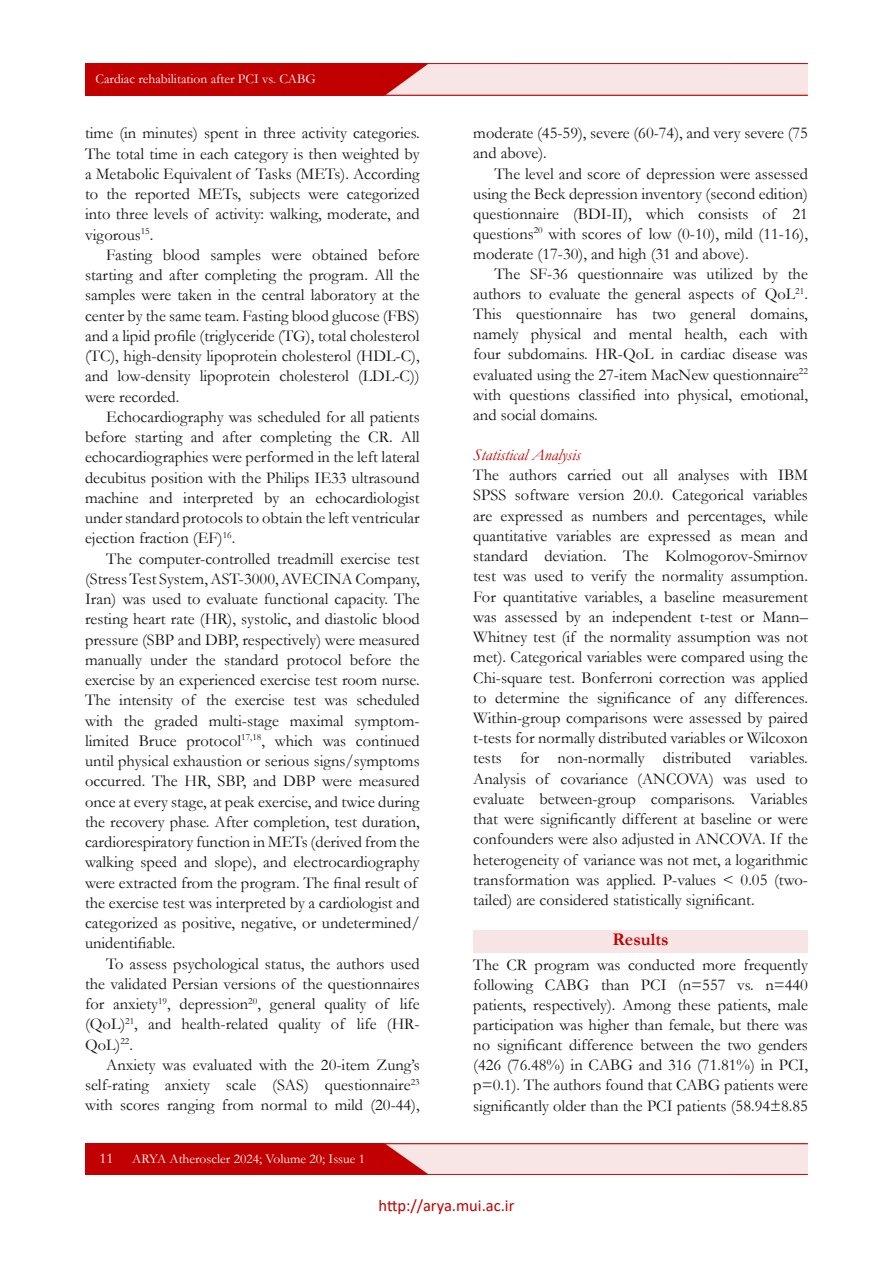
<style>
.page{position:relative;width:893px;height:1263px;background:#fff}
.page>*{position:absolute;margin:0;border:0;box-sizing:border-box;transform-origin:0 0}
.t1{font:700 18px "Garamond";color:#c00000}
.t2{font:16.5px/20.2px "Garamond";color:#111;text-align:justify}
.t3{font:16.5px "Calibri";color:#c00000}
.t4{font:italic 16.5px "Garamond";color:#c00000}
.t5{font:15px "Garamond";color:#fff}
.t6{font:13.5px "Garamond";color:#fff}
</style>
<div class="page">
<img style="left:85px;top:1143px;width:723px;height:32px">
<img style="left:85px;top:64px;width:723px;height:32px">
<div style="left:473px;top:931px;width:335px;height:22px;background:#f7e4e4"></div>
<p class="t6" style="left:96px;top:70px;width:222px">Cardiac rehabilitation after PCI vs. CABG</p>
<p class="t2" style="left:85px;top:123px;width:336px">time (in minutes) spent in three activity categories.<br>The total time in each category is then weighted by a Metabolic Equivalent of Tasks (METs). According to the reported METs, subjects were categorized into three levels of activity: walking, moderate, and vigorous<sup>15</sup>.</p>
<p class="t2" style="left:85px;top:244px;width:336px;text-indent:21px">Fasting blood samples were obtained before starting and after completing the program. All the samples were taken in the central laboratory at the center by the same team. Fasting blood glucose (FBS) and a lipid profile (triglyceride (TG), total cholesterol (TC), high-density lipoprotein cholesterol (HDL-C), and low-density lipoprotein cholesterol (LDL-C)) were recorded.</p>
<p class="t2" style="left:85px;top:406px;width:336px;text-indent:21px">Echocardiography was scheduled for all patients before starting and after completing the CR. All echocardiographies were performed in the left lateral decubitus position with the Philips IE33 ultrasound machine and interpreted by an echocardiologist under standard protocols to obtain the left ventricular ejection fraction (EF)<sup>16</sup>.</p>
<p class="t2" style="left:85px;top:548px;width:336px;text-align:left;text-indent:21px">The computer-controlled treadmill exercise test (Stress Test System, AST-3000, AVECINA Company, Iran) was used to evaluate functional capacity. The resting heart rate (HR), systolic, and diastolic blood pressure (SBP and DBP, respectively) were measured manually under the standard protocol before the exercise by an experienced exercise test room nurse.<br>The intensity of the exercise test was scheduled with the graded multi-stage maximal symptom&shy;limited Bruce protocol<sup>17,18</sup>, which was continued until physical exhaustion or serious signs/symptoms occurred. The HR, SBP, and DBP were measured once at every stage, at peak exercise, and twice during the recovery phase. After completion, test duration, cardiorespiratory function in METs (derived from the walking speed and slope), and electrocardiography were extracted from the program. The final result of the exercise test was interpreted by a cardiologist and categorized as positive, negative, or undetermined/ unidentifiable.</p>
<p class="t2" style="left:85px;top:953px;width:336px;text-indent:21px">To assess psychological status, the authors used the validated Persian versions of the questionnaires for anxiety<sup>19</sup>, depression<sup>20</sup>, general quality of life (QoL)<sup>21</sup>, and health-related quality of life (HR-QoL)<sup>22</sup>.</p>
<p class="t2" style="left:85px;top:1054px;width:336px;text-indent:21px">Anxiety was evaluated with the 20-item Zung’s self-rating anxiety scale (SAS) questionnaire<sup>23 </sup>with scores ranging from normal to mild (20-44),</p>
<p class="t5" style="left:99px;top:1148px;width:16px">11</p>
<p class="t6" style="left:132px;top:1149px;width:234px">ARYA Atheroscler 2024; Volume 20; Issue 1</p>
<p class="t2" style="left:473px;top:123px;width:336px">moderate (45-59), severe (60-74), and very severe (75 and above).</p>
<p class="t2" style="left:473px;top:163px;width:336px;text-indent:21px">The level and score of depression were assessed using the Beck depression inventory (second edition) questionnaire (BDI-II), which consists of 21 questions<sup>20</sup> with scores of low (0-10), mild (11-16), moderate (17-30), and high (31 and above).</p>
<p class="t2" style="left:473px;top:263px;width:336px;text-indent:21px">The SF-36 questionnaire was utilized by the authors to evaluate the general aspects of QoL<sup>21</sup>.<br>This questionnaire has two general domains, namely physical and mental health, each with four subdomains. HR-QoL in cardiac disease was evaluated using the 27-item MacNew questionnaire<sup>22 </sup>with questions classified into physical, emotional, and social domains.</p>
<p class="t4" style="left:473px;top:444px;width:109px">Statistical Analysis</p>
<p class="t2" style="left:473px;top:464px;width:336px">The authors carried out all analyses with IBM SPSS software version 20.0. Categorical variables are expressed as numbers and percentages, while quantitative variables are expressed as mean and standard deviation. The Kolmogorov-Smirnov test was used to verify the normality assumption.<br>For quantitative variables, a baseline measurement was assessed by an independent t-test or Mann– Whitney test (if the normality assumption was not met). Categorical variables were compared using the Chi-square test. Bonferroni correction was applied to determine the significance of any differences.<br>Within-group comparisons were assessed by paired t-tests for normally distributed variables or Wilcoxon tests for non-normally distributed variables.<br>Analysis of covariance (ANCOVA) was used to evaluate between-group comparisons. Variables that were significantly different at baseline or were confounders were also adjusted in ANCOVA. If the heterogeneity of variance was not met, a logarithmic transformation was applied. P-values &lt; 0.05 (two&shy;tailed) are considered statistically significant.</p>
<p class="t1" style="left:613px;top:927px;width:58px">Results</p>
<p class="t2" style="left:473px;top:954px;width:336px">The CR program was conducted more frequently following CABG than PCI (n=557 vs. n=440 patients, respectively). Among these patients, male participation was higher than female, but there was no significant difference between the two genders (426 (76.48%) in CABG and 316 (71.81%) in PCI, p=0.1). The authors found that CABG patients were significantly older than the PCI patients (58.94±8.85</p>
<p class="t3" style="left:378px;top:1194px;width:137px">http://arya.mui.ac.ir</p>
</div>
